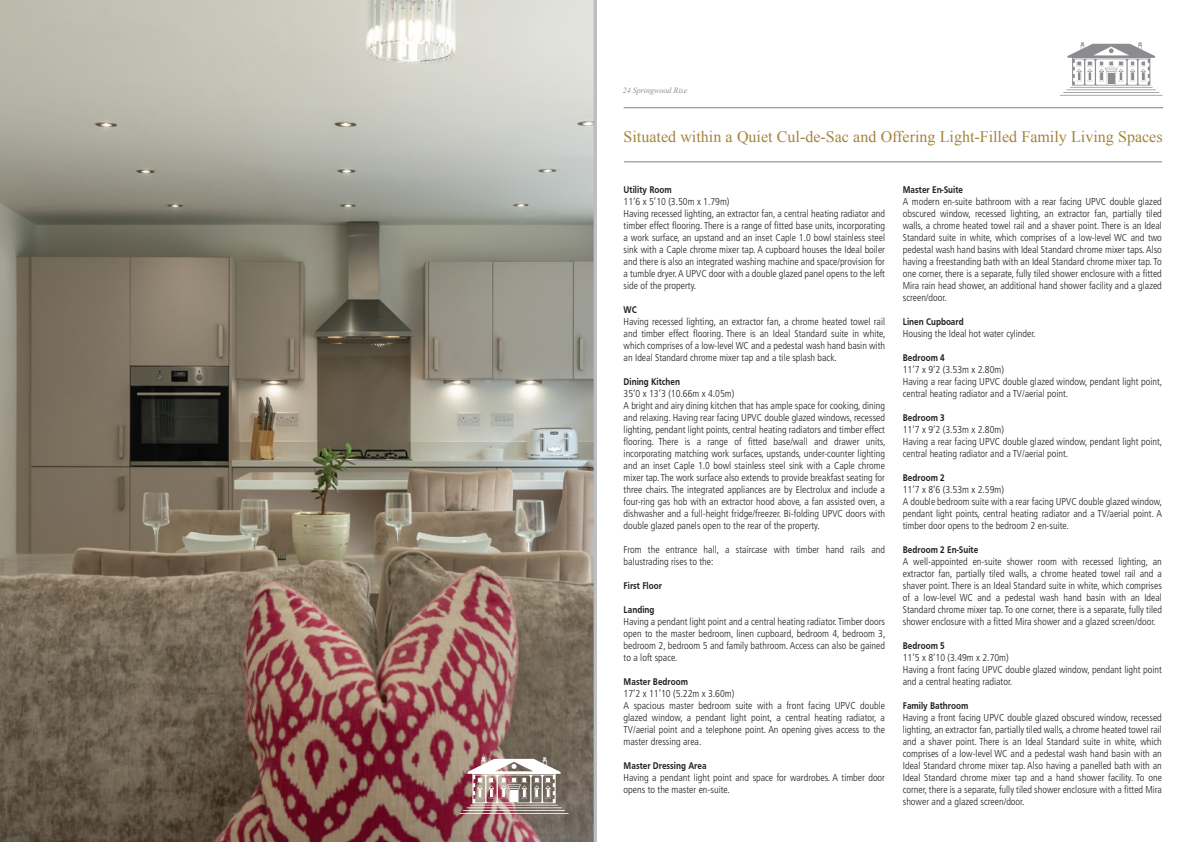
<style>
.page{position:relative;width:1191px;height:842px;background:#fff}
.page>*{position:absolute;margin:0;border:0;box-sizing:border-box;transform-origin:0 0}
.t1{font:16px "Times New Roman";color:#a4843d}
.t2{font:300 condensed 10px/12px "Frutiger LT Std";color:#231f20}
.t3{font:700 10px "Frutiger Cnd";color:#231f20}
.t4{font:italic 8px "Times New Roman";color:#8a8c8f}
</style>
<div class="page">
<img style="left:0;top:0;width:594px;height:842px">
<svg style="left:1060px;top:42px;width:102px;height:54px"></svg>
<hr style="left:623px;top:107px;width:540px;height:1px;background:#808285">
<hr style="left:594px;top:0;width:3px;height:842px;background:#bbbdc0">
<hr style="left:624px;top:162px;width:538px;height:1px;background:#808285">
<svg style="left:459px;top:757px;width:109px;height:57px"></svg>
<p class="t4" style="left:623px;top:85px;width:66px">24 Springwood Rise</p>
<h1 class="t1" style="left:623px;top:125px;width:540px">Situated within a Quiet Cul-de-Sac and Offering Light-Filled Family Living Spaces</h1>
<p class="t3" style="left:623px;top:184px;width:50px">Utility Room</p>
<p class="t2" style="left:623px;top:196px;width:263px">11’6 x 5’10 (3.50m x 1.79m)<br>Having recessed lighting, an extractor fan, a central heating radiator and timber effect flooring. There is a range of fitted base units, incorporating a work surface, an upstand and an inset Caple 1.0 bowl stainless steel sink with a Caple chrome mixer tap. A cupboard houses the Ideal boiler and there is also an integrated washing machine and space/provision for a tumble dryer. A UPVC door with a double glazed panel opens to the left side of the property.</p>
<p class="t3" style="left:623px;top:304px;width:15px">WC</p>
<p class="t2" style="left:623px;top:316px;width:263px;text-align:justify">Having recessed lighting, an extractor fan, a chrome heated towel rail and timber effect flooring. There is an Ideal Standard suite in white, which comprises of a low-level WC and a pedestal wash hand basin with an Ideal Standard chrome mixer tap and a tile splash back.</p>
<p class="t3" style="left:623px;top:376px;width:58px">Dining Kitchen</p>
<p class="t2" style="left:623px;top:388px;width:263px">35’0 x 13’3 (10.66m x 4.05m)<br>A bright and airy dining kitchen that has ample space for cooking, dining and relaxing. Having rear facing UPVC double glazed windows, recessed lighting, pendant light points, central heating radiators and timber effect flooring. There is a range of fitted base/wall and drawer units, incorporating matching work surfaces, upstands, under-counter lighting and an inset Caple 1.0 bowl stainless steel sink with a Caple chrome mixer tap. The work surface also extends to provide breakfast seating for three chairs. The integrated appliances are by Electrolux and include a four-ring gas hob with an extractor hood above, a fan assisted oven, a dishwasher and a full-height fridge/freezer. Bi-folding UPVC doors with double glazed panels open to the rear of the property.</p>
<p class="t2" style="left:623px;top:544px;width:263px">From the entrance hall, a staircase with timber hand rails and balustrading rises to the:</p>
<p class="t3" style="left:623px;top:580px;width:40px">First Floor</p>
<p class="t3" style="left:623px;top:604px;width:32px">Landing</p>
<p class="t2" style="left:623px;top:616px;width:263px;text-align:justify">Having a pendant light point and a central heating radiator. Timber doors open to the master bedroom, linen cupboard, bedroom 4, bedroom 3, bedroom 2, bedroom 5 and family bathroom. Access can also be gained to a loft space.</p>
<p class="t3" style="left:623px;top:676px;width:66px">Master Bedroom</p>
<p class="t2" style="left:623px;top:688px;width:263px">17’2 x 11’10 (5.22m x 3.60m)<br>A spacious master bedroom suite with a front facing UPVC double glazed window, a pendant light point, a central heating radiator, a TV/aerial point and a telephone point. An opening gives access to the master dressing area.</p>
<p class="t3" style="left:623px;top:760px;width:84px">Master Dressing Area</p>
<p class="t2" style="left:623px;top:772px;width:263px">Having a pendant light point and space for wardrobes. A timber door opens to the master en-suite.</p>
<p class="t3" style="left:902px;top:184px;width:62px">Master En-Suite</p>
<p class="t2" style="left:902px;top:196px;width:260px;text-align:justify">A modern en-suite bathroom with a rear facing UPVC double glazed obscured window, recessed lighting, an extractor fan, partially tiled walls, a chrome heated towel rail and a shaver point. There is an Ideal Standard suite in white, which comprises of a low-level WC and two pedestal wash hand basins with Ideal Standard chrome mixer taps. Also having a freestanding bath with an Ideal Standard chrome mixer tap. To one corner, there is a separate, fully tiled shower enclosure with a fitted Mira rain head shower, an additional hand shower facility and a glazed screen/door.</p>
<p class="t3" style="left:902px;top:316px;width:62px">Linen Cupboard</p>
<p class="t2" style="left:902px;top:328px;width:134px">Housing the Ideal hot water cylinder.</p>
<p class="t3" style="left:902px;top:352px;width:44px">Bedroom 4</p>
<p class="t2" style="left:902px;top:364px;width:261px">11’7 x 9’2 (3.53m x 2.80m)<br>Having a rear facing UPVC double glazed window, pendant light point, central heating radiator and a TV/aerial point.</p>
<p class="t3" style="left:902px;top:412px;width:44px">Bedroom 3</p>
<p class="t2" style="left:902px;top:424px;width:261px">11’7 x 9’2 (3.53m x 2.80m)<br>Having a rear facing UPVC double glazed window, pendant light point, central heating radiator and a TV/aerial point.</p>
<p class="t3" style="left:902px;top:472px;width:44px">Bedroom 2</p>
<p class="t2" style="left:902px;top:484px;width:261px">11’7 x 8’6 (3.53m x 2.59m)<br>A double bedroom suite with a rear facing UPVC double glazed window, pendant light points, central heating radiator and a TV/aerial point. A timber door opens to the bedroom 2 en-suite.</p>
<p class="t3" style="left:902px;top:544px;width:77px">Bedroom 2 En-Suite</p>
<p class="t2" style="left:902px;top:556px;width:261px;text-align:justify">A well-appointed en-suite shower room with recessed lighting, an extractor fan, partially tiled walls, a chrome heated towel rail and a shaver point. There is an Ideal Standard suite in white, which comprises of a low-level WC and a pedestal wash hand basin with an Ideal Standard chrome mixer tap. To one corner, there is a separate, fully tiled shower enclosure with a fitted Mira shower and a glazed screen/door.</p>
<p class="t3" style="left:902px;top:640px;width:44px">Bedroom 5</p>
<p class="t2" style="left:902px;top:652px;width:260px">11’5 x 8’10 (3.49m x 2.70m)<br>Having a front facing UPVC double glazed window, pendant light point and a central heating radiator.</p>
<p class="t3" style="left:902px;top:700px;width:67px">Family Bathroom</p>
<p class="t2" style="left:902px;top:712px;width:260px;text-align:justify">Having a front facing UPVC double glazed obscured window, recessed lighting, an extractor fan, partially tiled walls, a chrome heated towel rail and a shaver point. There is an Ideal Standard suite in white, which comprises of a low-level WC and a pedestal wash hand basin with an Ideal Standard chrome mixer tap. Also having a panelled bath with an Ideal Standard chrome mixer tap and a hand shower facility. To one corner, there is a separate, fully tiled shower enclosure with a fitted Mira shower and a glazed screen/door.</p>
</div>
